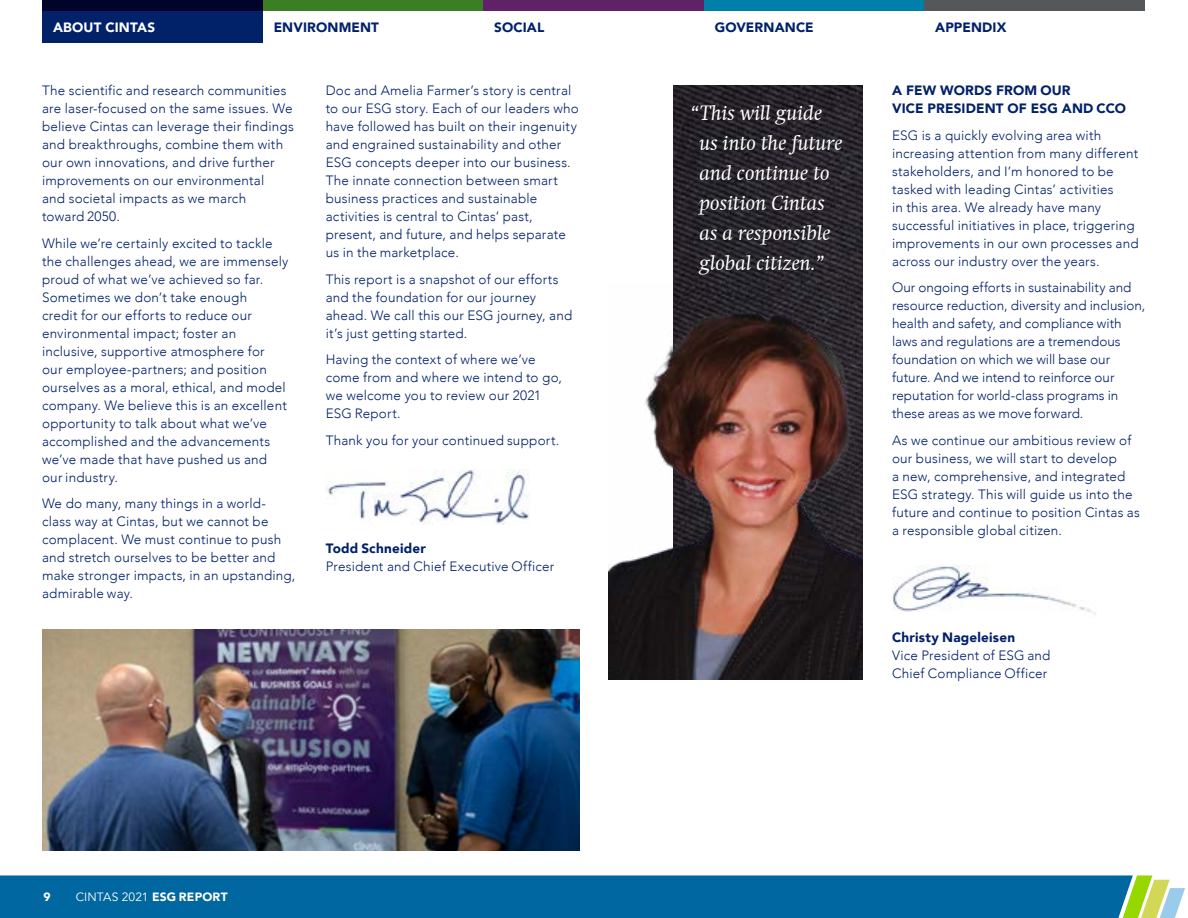
<style>
.page{position:relative;width:1188px;height:918px;background:#fff}
.page>*{position:absolute;margin:0;border:0;box-sizing:border-box;transform-origin:0 0}
.t1{font:italic 21px/30px "Swift Com";color:#fff}
.t2{font:300 13.5px/18px "Avenir";letter-spacing:.015em;color:#012169}
.t3{font:900 13.5px/18px "Avenir";letter-spacing:.01em;color:#012169}
.t4{font:900 13.5px "Avenir";letter-spacing:.01em;color:#fff}
.t5{font:12px "Avenir";letter-spacing:.01em;color:#fff}
.t6{font:900 12px "Avenir";color:#fff}
.s1{font-weight:900}
</style>
<div class="page">
<img style="left:674px;top:85px;width:188px;height:199px">
<img style="left:609px;top:284px;width:253px;height:395px">
<img style="left:42px;top:629px;width:537px;height:221px">
<img style="left:326px;top:470px;width:204px;height:54px">
<img style="left:892px;top:564px;width:204px;height:50px">
<div style="left:0;top:875px;width:1123px;height:43px;background:#0067a0"></div>
<svg style="left:1123px;top:875px;width:62px;height:43px"></svg>
<div style="left:263px;top:0;width:221px;height:11px;background:#3b7e23"></div>
<div style="left:484px;top:0;width:220px;height:11px;background:#5f2167"></div>
<div style="left:704px;top:0;width:221px;height:11px;background:#007fad"></div>
<div style="left:925px;top:0;width:220px;height:11px;background:#54585a"></div>
<div style="left:43px;top:0;width:220px;height:43px;background:#012169"></div>
<div style="left:43px;top:0;width:220px;height:11px;background:#00042b"></div>
<p class="t4" style="left:53px;top:16px;width:103px">ABOUT CINTAS</p>
<p class="t3" style="left:274px;top:18px;width:107px">ENVIRONMENT</p>
<p class="t3" style="left:494px;top:18px;width:52px">SOCIAL</p>
<p class="t3" style="left:715px;top:18px;width:101px">GOVERNANCE</p>
<p class="t3" style="left:935px;top:18px;width:73px">APPENDIX</p>
<p class="t2" style="left:42px;top:82px;width:253px">The scientific and research communities are laser-focused on the same issues. We believe Cintas can leverage their findings and breakthroughs, combine them with our own innovations, and drive further improvements on our environmental<br>and societal impacts as we march<br>toward 2050.</p>
<p class="t2" style="left:42px;top:234px;width:248px">While we’re certainly excited to tackle the challenges ahead, we are immensely proud of what we’ve achieved so far.<br>Sometimes we don’t take enough<br>credit for our efforts to reduce our environmental impact; foster an inclusive, supportive atmosphere for<br>our employee-partners; and position ourselves as a moral, ethical, and model company. We believe this is an excellent opportunity to talk about what we’ve accomplished and the advancements we’ve made that have pushed us and our industry.</p>
<p class="t2" style="left:42px;top:495px;width:255px">We do many, many things in a world&shy;class way at Cintas, but we cannot be complacent. We must continue to push and stretch ourselves to be better and make stronger impacts, in an upstanding, admirable way.</p>
<p class="t2" style="left:326px;top:82px;width:255px">Doc and Amelia Farmer’s story is central to our ESG story. Each of our leaders who have followed has built on their ingenuity and engrained sustainability and other ESG concepts deeper into our business.<br>The innate connection between smart business practices and sustainable activities is central to Cintas’ past, present, and future, and helps separate us in the marketplace.</p>
<p class="t2" style="left:326px;top:270px;width:248px">This report is a snapshot of our efforts and the foundation for our journey ahead. We call this our ESG journey, and it’s just getting started.</p>
<p class="t2" style="left:326px;top:351px;width:238px">Having the context of where we’ve come from and where we intend to go, we welcome you to review our 2021<br>ESG Report.</p>
<p class="t2" style="left:326px;top:431px;width:235px">Thank you for your continued support.</p>
<p class="t3" style="left:326px;top:539px;width:102px">Todd Schneider</p>
<p class="t2" style="left:326px;top:557px;width:230px">President and Chief Executive Officer</p>
<p class="t6" style="left:43px;top:886px;width:9px">9</p>
<p class="t5" style="left:76px;top:889px;width:153px">CINTAS 2021 <span class="s1">ESG REPORT</span></p>
<h1 class="t1" style="left:699px;top:98px;width:145px;text-indent:-9px">“This will guide us into the future and continue to position Cintas as a responsible global citizen.”</h1>
<p class="t3" style="left:892px;top:81px;width:235px">A FEW WORDS FROM OUR<br>VICE PRESIDENT OF ESG AND CCO</p>
<p class="t2" style="left:892px;top:126px;width:248px">ESG is a quickly evolving area with increasing attention from many different stakeholders, and I’m honored to be tasked with leading Cintas’ activities<br>in this area. We already have many successful initiatives in place, triggering improvements in our own processes and across our industry over the years.</p>
<p class="t2" style="left:892px;top:279px;width:255px">Our ongoing efforts in sustainability and resource reduction, diversity and inclusion, health and safety, and compliance with laws and regulations are a tremendous foundation on which we will base our future. And we intend to reinforce our reputation for world-class programs in these areas as we move forward.</p>
<p class="t2" style="left:892px;top:431px;width:249px">As we continue our ambitious review of our business, we will start to develop<br>a new, comprehensive, and integrated ESG strategy. This will guide us into the future and continue to position Cintas as a responsible global citizen.</p>
<p class="t3" style="left:892px;top:628px;width:125px">Christy Nageleisen</p>
<p class="t2" style="left:892px;top:646px;width:160px">Vice President of ESG and<br>Chief Compliance Officer</p>
</div>
